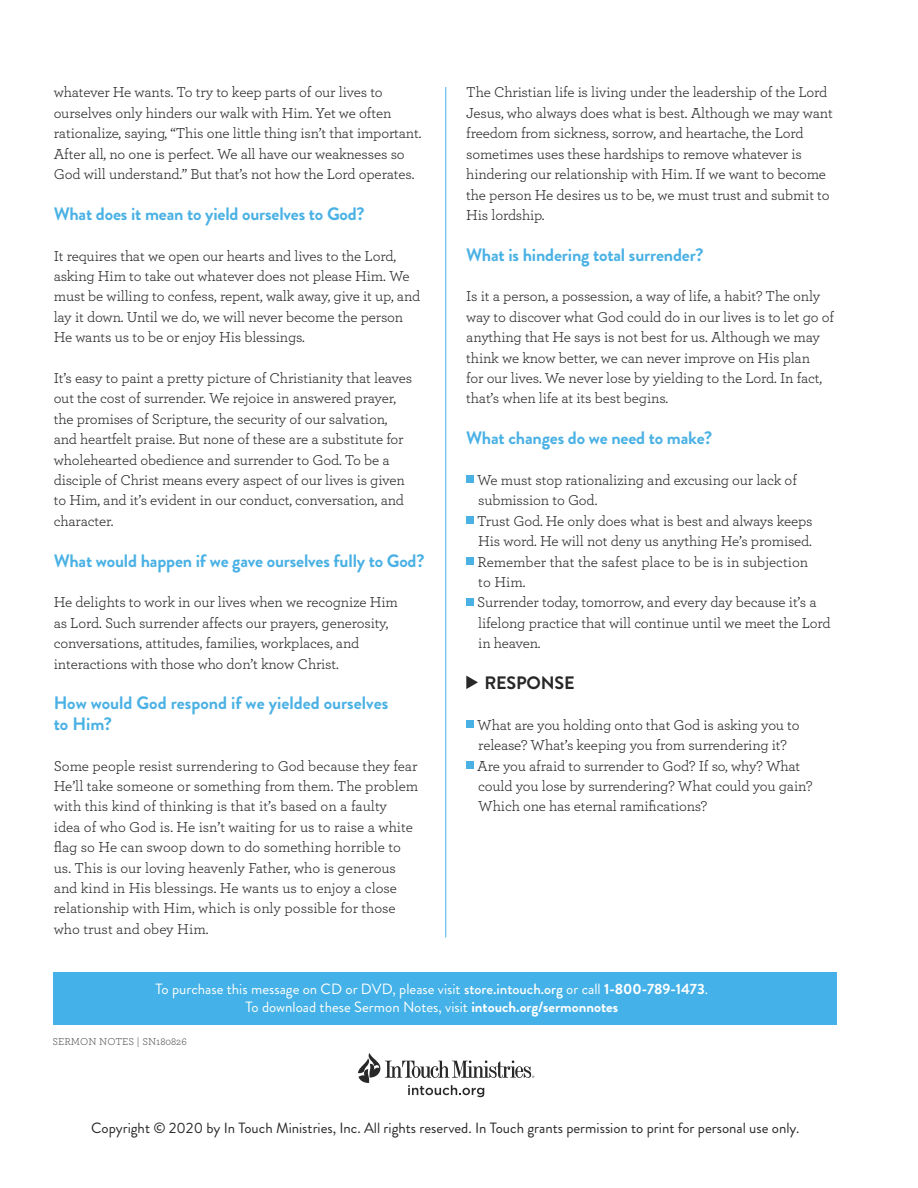
<style>
.page{position:relative;width:918px;height:1188px;background:#fff}
.page>*{position:absolute;margin:0;border:0;box-sizing:border-box;transform-origin:0 0}
.t1{font:700 18px/20.4px "Brandon Grotesque";letter-spacing:-.01em;color:#4ab1e4}
.t2{font:700 18px "Brandon Grotesque";letter-spacing:-.01em;color:#292829}
.t3{font:15px/20.4px "Archer";letter-spacing:-.01em;color:#292829}
.t4{font:14.85px/18px "Brandon Grotesque";color:#fff;text-align:center}
.t5{font:14.85px "Brandon Grotesque";color:#292829}
.t6{font:10.5px "Archer";color:#58595b}
.s1{font-weight:500}
.s2{font-weight:700}
</style>
<div class="page">
<div style="left:466px;top:476px;width:8px;height:7px;background:#4ab1e4"></div>
<div style="left:466px;top:516px;width:8px;height:8px;background:#4ab1e4"></div>
<div style="left:466px;top:557px;width:8px;height:8px;background:#4ab1e4"></div>
<div style="left:466px;top:598px;width:8px;height:8px;background:#4ab1e4"></div>
<svg style="left:466px;top:676px;width:12px;height:13px"></svg>
<div style="left:466px;top:720px;width:8px;height:8px;background:#4ab1e4"></div>
<div style="left:466px;top:761px;width:8px;height:8px;background:#4ab1e4"></div>
<hr style="left:445px;top:87px;width:1px;height:850px;background:#44b2e8">
<div style="left:54px;top:972px;width:783px;height:53px;background:#44b2e8"></div>
<svg style="left:358px;top:1053px;width:176px;height:44px"></svg>
<p class="t3" style="left:54px;top:82px;width:369px">whatever He wants. To try to keep parts of our lives to ourselves only hinders our walk with Him. Yet we often rationalize, saying, “This one little thing isn’t that important.<br>After all, no one is perfect. We all have our weaknesses so God will understand.” But that’s not how the Lord operates.</p>
<p class="t1" style="left:54px;top:204px;width:312px">What does it mean to yield ourselves to God?</p>
<p class="t3" style="left:54px;top:245px;width:368px">It requires that we open our hearts and lives to the Lord, asking Him to take out whatever does not please Him. We must be willing to confess, repent, walk away, give it up, and lay it down. Until we do, we will never become the person He wants us to be or enjoy His blessings.</p>
<p class="t3" style="left:54px;top:367px;width:360px">It’s easy to paint a pretty picture of Christianity that leaves out the cost of surrender. We rejoice in answered prayer, the promises of Scripture, the security of our salvation, and heartfelt praise. But none of these are a substitute for wholehearted obedience and surrender to God. To be a disciple of Christ means every aspect of our lives is given to Him, and it’s evident in our conduct, conversation, and character.</p>
<p class="t1" style="left:54px;top:551px;width:372px">What would happen if we gave ourselves fully to God?</p>
<p class="t3" style="left:54px;top:592px;width:346px">He delights to work in our lives when we recognize Him as Lord. Such surrender affects our prayers, generosity, conversations, attitudes, families, workplaces, and interactions with those who don’t know Christ.</p>
<p class="t1" style="left:54px;top:693px;width:336px">How would God respond if we yielded ourselves to Him?</p>
<p class="t3" style="left:54px;top:755px;width:366px">Some people resist surrendering to God because they fear He’ll take someone or something from them. The problem with this kind of thinking is that it’s based on a faulty<br>idea of who God is. He isn’t waiting for us to raise a white flag so He can swoop down to do something horrible to us. This is our loving heavenly Father, who is generous and kind in His blessings. He wants us to enjoy a close relationship with Him, which is only possible for those who trust and obey Him.</p>
<p class="t3" style="left:466px;top:82px;width:368px">The Christian life is living under the leadership of the Lord Jesus, who always does what is best. Although we may want freedom from sickness, sorrow, and heartache, the Lord sometimes uses these hardships to remove whatever is hindering our relationship with Him. If we want to become the person He desires us to be, we must trust and submit to His lordship.</p>
<p class="t1" style="left:466px;top:245px;width:239px">What is hindering total surrender?</p>
<p class="t3" style="left:466px;top:286px;width:369px">Is it a person, a possession, a way of life, a habit? The only way to discover what God could do in our lives is to let go of anything that He says is not best for us. Although we may think we know better, we can never improve on His plan<br>for our lives. We never lose by yielding to the Lord. In fact, that’s when life at its best begins.</p>
<p class="t1" style="left:466px;top:428px;width:247px">What changes do we need to make?</p>
<p class="t3" style="left:477px;top:469px;width:355px">We must stop rationalizing and excusing our lack of submission to God.<br>Trust God. He only does what is best and always keeps His word. He will not deny us anything He’s promised.<br>Remember that the safest place to be is in subjection<br>to Him.<br>Surrender today, tomorrow, and every day because it’s a lifelong practice that will continue until we meet the Lord in heaven.</p>
<p class="t2" style="left:484px;top:670px;width:92px">RESPONSE</p>
<p class="t3" style="left:477px;top:714px;width:337px">What are you holding onto that God is asking you to release? What’s keeping you from surrendering it?<br>Are you afraid to surrender to God? If so, why? What could you lose by surrendering? What could you gain?<br>Which one has eternal ramifications?</p>
<p class="t4" style="left:156px;top:980px;width:554px">To purchase this message on CD or DVD, please visit <span class="s1">store.intouch.org</span> or call <span class="s2">1-800-789-1473</span>.<br>To download these Sermon Notes, visit <span class="s2">intouch.org/sermonnotes</span></p>
<p class="t6" style="left:52px;top:1035px;width:136px">SERMON NOTES | SN180826</p>
<p class="t5" style="left:91px;top:1117px;width:710px">Copyright © 2020 by In Touch Ministries, Inc. All rights reserved. In Touch grants permission to print for personal use only.</p>
</div>
